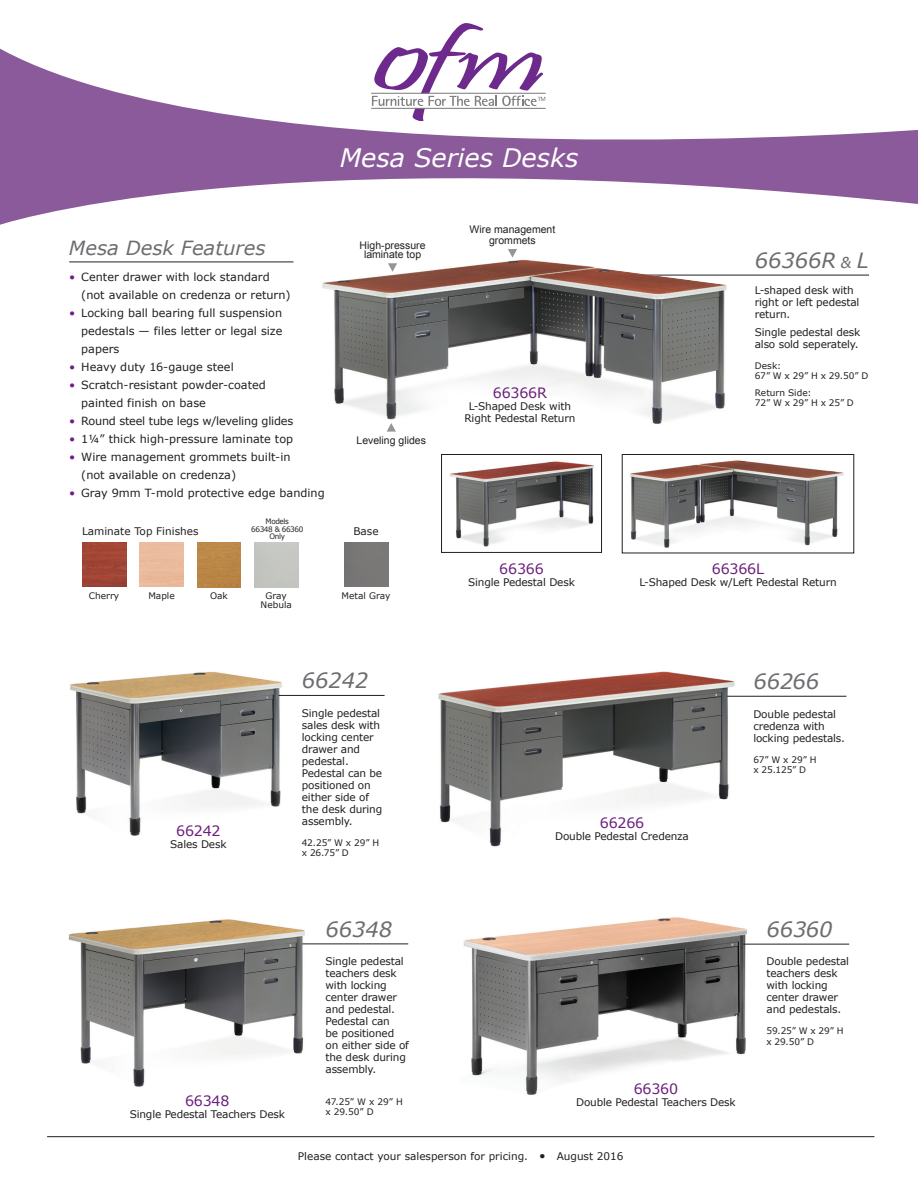
<style>
.page{position:relative;width:918px;height:1188px;background:#fff}
.page>*{position:absolute;margin:0;border:0;box-sizing:border-box;transform-origin:0 0}
.t1{font:italic 25.5px "Verdana";color:#fff}
.t2{font:italic 21px "Verdana";color:#6c6d70}
.t3{font:italic 19.5px "Verdana";color:#6c6d70}
.t4{font:14.25px "Verdana";letter-spacing:-.015em;color:#6c1f7d}
.t5{font:11.25px/18px "Verdana";color:#231f20}
.t6{font:11.25px "Verdana";letter-spacing:-.02em;color:#231f20}
.t7{font:10.5px/12px "Verdana";letter-spacing:-.015em;color:#231f20}
.t8{font:10.5px/9px "Arial";color:#231f20;text-align:center}
.subhead{font:9px/10.5px "Verdana";letter-spacing:-.005em;color:#231f20}
.t9{font:7.5px "Verdana";letter-spacing:-.05em;color:#231f20}
.s1{color:#6c1f7d}
.s2{font-size:15px}
.s3{font-size:12px}
</style>
<div class="page">
<svg style="left:0;top:48px;width:918px;height:177px"></svg>
<svg style="left:372px;top:23px;width:173px;height:98px"></svg>
<hr style="left:371px;top:93px;width:175px;height:1px;background:#808080">
<hr style="left:371px;top:108px;width:175px;height:1px;background:#808080">
<hr style="left:69px;top:262px;width:225px;height:1px;background:#231f20">
<div style="left:140px;top:543px;width:44px;height:44px;background:#eabb9d"></div>
<div style="left:197px;top:543px;width:44px;height:44px;background:#bb8647"></div>
<img style="left:82px;top:543px;width:44px;height:44px">
<img style="left:630px;top:460px;width:214px;height:88px">
<div style="left:622px;top:454px;width:232px;height:99px;border:1px solid #231f20"></div>
<img style="left:449px;top:461px;width:145px;height:86px">
<div style="left:441px;top:454px;width:161px;height:99px;border:1px solid #231f20"></div>
<img style="left:68px;top:919px;width:248px;height:168px">
<hr style="left:302px;top:944px;width:106px;height:1px;background:#231f20">
<img style="left:463px;top:917px;width:307px;height:178px">
<hr style="left:743px;top:944px;width:106px;height:1px;background:#231f20">
<img style="left:70px;top:671px;width:223px;height:165px">
<hr style="left:279px;top:695px;width:106px;height:1px;background:#231f20">
<img style="left:438px;top:671px;width:299px;height:176px">
<hr style="left:727px;top:696px;width:119px;height:1px;background:#231f20">
<hr style="left:47px;top:1136px;width:827px;height:1px;background:#231f20">
<hr style="left:645px;top:275px;width:224px;height:1px;background:#231f20">
<img style="left:322px;top:259px;width:411px;height:173px">
<svg style="left:388px;top:263px;width:9px;height:9px"></svg>
<svg style="left:508px;top:249px;width:9px;height:9px"></svg>
<svg style="left:387px;top:423px;width:9px;height:9px"></svg>
<p class="t1" style="left:340px;top:141px;width:240px">Mesa Series Desks</p>
<p class="t3" style="left:69px;top:235px;width:198px">Mesa Desk Features</p>
<p class="t5" style="left:81px;top:269px;width:211px;text-indent:-12px"><span class="s1">•</span> Center drawer with lock standard (not available on credenza or return)</p>
<p class="t5" style="left:81px;top:305px;width:203px;text-align:justify;text-indent:-12px"><span class="s1">•</span> Locking ball bearing full suspension pedestals — files letter or legal size papers</p>
<p class="t5" style="left:69px;top:359px;width:166px"><span class="s1">•</span> Heavy duty 16-gauge steel</p>
<p class="t5" style="left:81px;top:377px;width:186px;text-indent:-12px"><span class="s1">•</span> Scratch-resistant powder-coated painted finish on base</p>
<p class="t6" style="left:69px;top:414px;width:225px"><span class="s1">•</span> Round steel tube legs w/leveling glides</p>
<p class="t5" style="left:69px;top:431px;width:226px"><span class="s1">•</span> 1¼” thick high-pressure laminate top</p>
<p class="t5" style="left:81px;top:449px;width:211px;text-indent:-12px"><span class="s1">•</span> Wire management grommets built-in (not available on credenza)</p>
<p class="t5" style="left:69px;top:485px;width:257px"><span class="s1">•</span> Gray 9mm T-mold protective edge banding</p>
<p class="t7" style="left:82px;top:526px;width:118px">Laminate Top Finishes</p>
<p class="t9" style="left:266px;top:517px;width:25px">Models</p>
<p class="t9" style="left:251px;top:524px;width:54px">66348 &amp; 66360</p>
<p class="t9" style="left:270px;top:532px;width:17px">Only</p>
<p class="t8" style="left:360px;top:241px;width:67px">High-pressure laminate top</p>
<p class="t8" style="left:357px;top:436px;width:71px">Leveling glides</p>
<p class="t7" style="left:353px;top:526px;width:27px">Base</p>
<p class="subhead" style="left:89px;top:591px;width:32px">Cherry</p>
<p class="subhead" style="left:148px;top:591px;width:28px">Maple</p>
<p class="subhead" style="left:210px;top:591px;width:19px">Oak</p>
<p class="subhead" style="left:261px;top:591px;width:33px;line-height:9px;text-align:center">Gray<br>Nebula</p>
<p class="subhead" style="left:342px;top:591px;width:50px">Metal Gray</p>
<p class="t8" style="left:470px;top:225px;width:87px;line-height:10.5px">Wire management grommets</p>
<p class="t4" style="left:493px;top:383px;width:56px">66366R</p>
<p class="t7" style="left:465px;top:400px;width:112px;text-align:center">L-Shaped Desk with<br>Right Pedestal Return</p>
<p class="t4" style="left:499px;top:560px;width:46px">66366</p>
<p class="t7" style="left:468px;top:576px;width:108px">Single Pedestal Desk</p>
<p class="t2" style="left:755px;top:247px;width:115px">66366R <span class="s2">&amp;</span> L</p>
<p class="t7" style="left:755px;top:284px;width:106px">L-shaped desk with right or left pedestal return.</p>
<p class="t7" style="left:755px;top:326px;width:107px">Single pedestal desk also sold seperately.</p>
<p class="subhead" style="left:755px;top:360px;width:115px">Desk:<br>67” W x 29” H x 29.50” D</p>
<p class="subhead" style="left:755px;top:387px;width:101px">Return Side:<br>72” W x 29” H x 25” D</p>
<p class="t4" style="left:712px;top:560px;width:54px">66366L</p>
<p class="t7" style="left:639px;top:576px;width:199px">L-Shaped Desk w/Left Pedestal Return</p>
<p class="t4" style="left:176px;top:821px;width:46px">66242</p>
<p class="t7" style="left:170px;top:838px;width:58px">Sales Desk</p>
<p class="t2" style="left:302px;top:667px;width:68px">66242</p>
<p class="t7" style="left:302px;top:707px;width:80px">Single pedestal sales desk with locking center drawer and pedestal.</p>
<p class="t7" style="left:302px;top:767px;width:82px">Pedestal can be positioned on either side of the desk during assembly.</p>
<p class="subhead" style="left:302px;top:837px;width:79px">42.25” W x 29” H x 26.75” D</p>
<p class="t4" style="left:600px;top:814px;width:46px">66266</p>
<p class="t7" style="left:555px;top:830px;width:135px">Double Pedestal Credenza</p>
<p class="t2" style="left:753px;top:668px;width:67px">66266</p>
<p class="t7" style="left:753px;top:708px;width:93px">Double pedestal credenza with locking pedestals.</p>
<p class="subhead" style="left:753px;top:754px;width:65px">67” W x 29” H x 25.125” D</p>
<p class="t4" style="left:185px;top:1092px;width:46px">66348</p>
<p class="t7" style="left:130px;top:1108px;width:157px">Single Pedestal Teachers Desk</p>
<p class="t2" style="left:326px;top:916px;width:68px">66348</p>
<p class="t7" style="left:326px;top:956px;width:80px">Single pedestal teachers desk with locking center drawer and pedestal.</p>
<p class="t7" style="left:326px;top:1016px;width:70px">Pedestal can be positioned</p>
<p class="t7" style="left:326px;top:1040px;width:85px">on either side of</p>
<p class="t7" style="left:326px;top:1052px;width:82px">the desk during assembly.</p>
<p class="subhead" style="left:326px;top:1096px;width:79px">47.25” W x 29” H x 29.50” D</p>
<p class="t4" style="left:634px;top:1079px;width:46px">66360</p>
<p class="t7" style="left:576px;top:1096px;width:161px">Double Pedestal Teachers Desk</p>
<p class="t7" style="left:298px;top:1151px;width:327px">Please contact your salesperson for pricing. <span class="s3">•</span> August 2016</p>
<p class="t2" style="left:767px;top:916px;width:67px">66360</p>
<p class="t7" style="left:767px;top:956px;width:84px">Double pedestal teachers desk with locking center drawer and pedestals.</p>
<p class="subhead" style="left:767px;top:1026px;width:79px">59.25” W x 29” H x 29.50” D</p>
</div>
